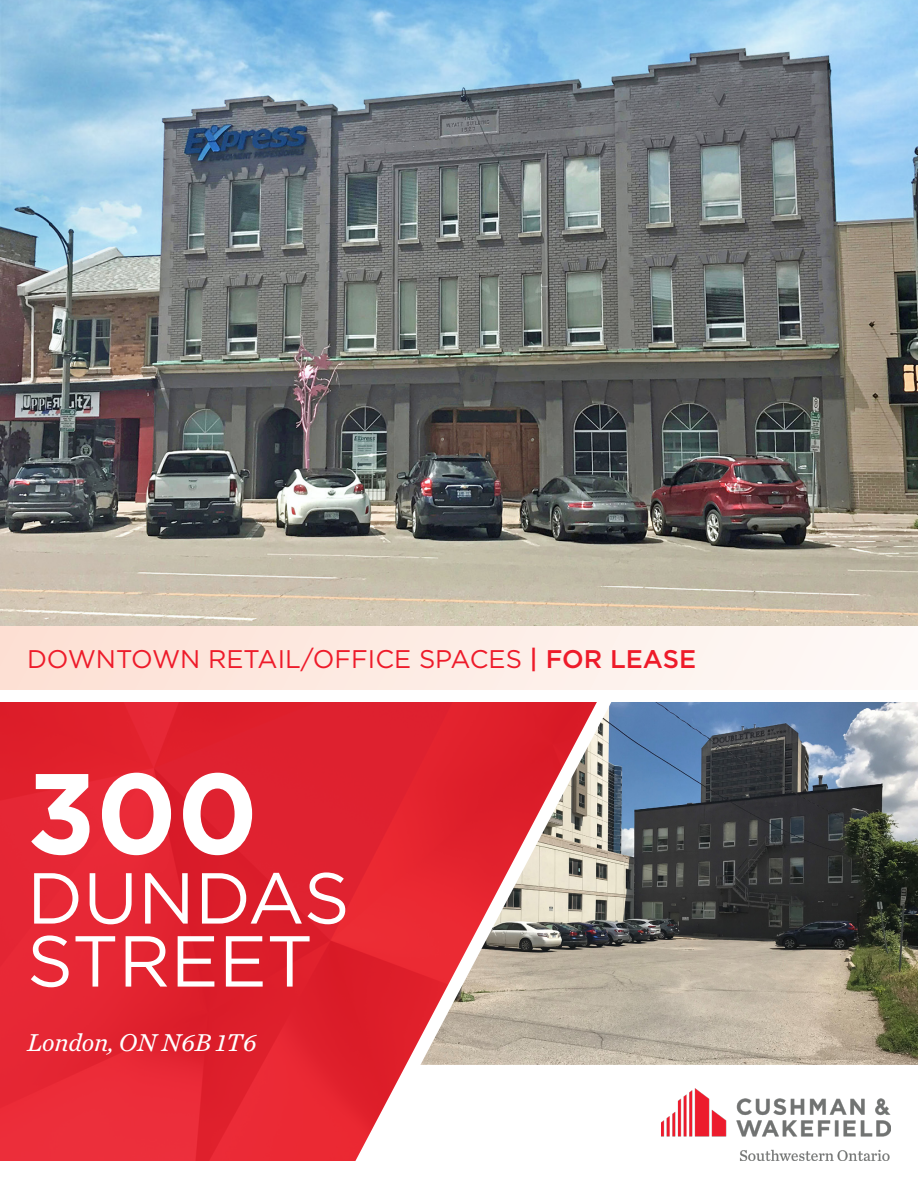
<style>
.page{position:relative;width:918px;height:1188px;background:#fff}
.page>*{position:absolute;margin:0;border:0;box-sizing:border-box;transform-origin:0 0}
.t1{font:700 114px "Gotham";color:#fff}
.t2{font:72px "Gotham";color:#fff}
.t3{font:25.5px "Gotham";color:#ee1b2a}
.t4{font:italic 25.5px "Chronicle Text G2";color:#fff}
.s1{font-weight:500}
</style>
<div class="page">
<img style="left:0;top:0;width:918px;height:627px">
<img style="left:0;top:702px;width:420px;height:459px">
<img style="left:662px;top:1088px;width:229px;height:73px">
<div style="left:0;top:627px;width:918px;height:62px;background:linear-gradient(to right,#fde0d3,#fefaf8)"></div>
<img style="left:420px;top:702px;width:498px;height:363px">
<p class="t3" style="left:27px;top:643px;width:671px">DOWNTOWN RETAIL/OFFICE SPACES <span class="s1">| FOR LEASE</span></p>
<p class="t1" style="left:27px;top:738px;width:233px">300</p>
<p class="t2" style="left:27px;top:852px;width:324px">DUNDAS</p>
<p class="t2" style="left:27px;top:915px;width:287px">STREET</p>
<p class="t4" style="left:27px;top:1023px;width:231px">London, ON N6B 1T6</p>
</div>
